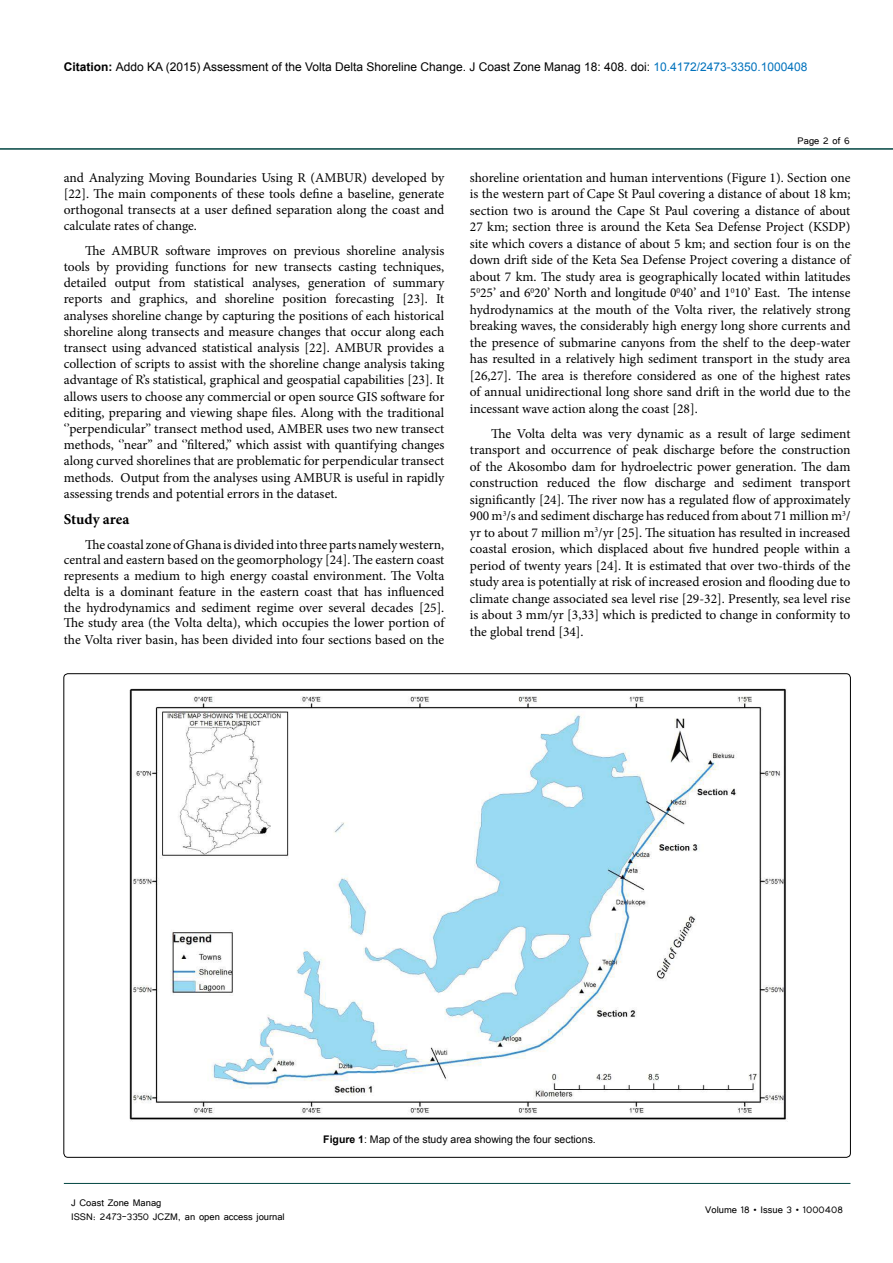
<style>
.page{position:relative;width:893px;height:1263px;background:#fff}
.page>*{position:absolute;margin:0;border:0;box-sizing:border-box;transform-origin:0 0}
.t1{font:700 15px "Minion Pro";letter-spacing:-.005em;color:#000}
.t2{font:13.5px/16.5px "Minion Pro";color:#000;text-align:justify}
.t3{font:12px "Arial";color:#000}
.t4{font:12px/14.4px "Tunga";color:#000}
.t5{font:10.5px "Arial";color:#000}
.s1{font-weight:700}
.s2{color:#0072bc}
</style>
<div class="page">
<hr style="left:0;top:148px;width:893px;height:2px;background:#004440">
<hr style="left:64px;top:1183px;width:786px;height:1px;background:#004440">
<img style="left:129px;top:688px;width:659px;height:434px">
<p class="t3" style="left:64px;top:59px;width:745px"><span class="s1">Citation:</span> Addo KA (2015) Assessment of the Volta Delta Shoreline Change. J Coast Zone Manag 18: 408. doi: <span class="s2">10.4172/2473-3350.1000408</span></p>
<p class="t2" style="left:64px;top:169px;width:382px">and Analyzing Moving Boundaries Using R (AMBUR) developed by [22]. The main components of these tools define a baseline, generate orthogonal transects at a user defined separation along the coast and calculate rates of change.</p>
<p class="t2" style="left:64px;top:242px;width:382px;text-indent:21px">The AMBUR software improves on previous shoreline analysis tools by providing functions for new transects casting techniques, detailed output from statistical analyses, generation of summary reports and graphics, and shoreline position forecasting [23]. It analyses shoreline change by capturing the positions of each historical shoreline along transects and measure changes that occur along each transect using advanced statistical analysis [22]. AMBUR provides a collection of scripts to assist with the shoreline change analysis taking advantage of R’s statistical, graphical and geospatial capabilities [23]. It allows users to choose any commercial or open source GIS software for editing, preparing and viewing shape files. Along with the traditional ‘’perpendicular’’ transect method used, AMBER uses two new transect methods, ‘’near’’ and ‘’filtered,’’ which assist with quantifying changes along curved shorelines that are problematic for perpendicular transect methods. Output from the analyses using AMBUR is useful in rapidly assessing trends and potential errors in the dataset.</p>
<p class="t1" style="left:64px;top:509px;width:67px">Study area</p>
<p class="t2" style="left:64px;top:536px;width:382px;line-height:15.9px;text-indent:21px">The coastal zone of Ghana is divided into three parts namely western, central and eastern based on the geomorphology [24]. The eastern coast represents a medium to high energy coastal environment. The Volta delta is a dominant feature in the eastern coast that has influenced the hydrodynamics and sediment regime over several decades [25].<br>The study area (the Volta delta), which occupies the lower portion of the Volta river basin, has been divided into four sections based on the</p>
<p class="t4" style="left:798px;top:133px;width:54px">Page 2 of 6</p>
<p class="t2" style="left:470px;top:169px;width:382px">shoreline orientation and human interventions (Figure 1). Section one is the western part of Cape St Paul covering a distance of about 18 km; section two is around the Cape St Paul covering a distance of about 27 km; section three is around the Keta Sea Defense Project (KSDP) site which covers a distance of about 5 km; and section four is on the down drift side of the Keta Sea Defense Project covering a distance of about 7 km. The study area is geographically located within latitudes 5<sup>0</sup>25’ and 6<sup>0</sup>20’ North and longitude 0<sup>0</sup>40’ and 1<sup>0</sup>10’ East. The intense hydrodynamics at the mouth of the Volta river, the relatively strong breaking waves, the considerably high energy long shore currents and the presence of submarine canyons from the shelf to the deep-water has resulted in a relatively high sediment transport in the study area [26,27]. The area is therefore considered as one of the highest rates of annual unidirectional long shore sand drift in the world due to the incessant wave action along the coast [28].</p>
<p class="t2" style="left:470px;top:425px;width:382px;text-indent:21px">The Volta delta was very dynamic as a result of large sediment transport and occurrence of peak discharge before the construction of the Akosombo dam for hydroelectric power generation. The dam construction reduced the flow discharge and sediment transport significantly [24]. The river now has a regulated flow of approximately 900 m<sup>3</sup>/s and sediment discharge has reduced from about 71 million m<sup>3</sup>/ yr to about 7 million m<sup>3</sup>/yr [25]. The situation has resulted in increased coastal erosion, which displaced about five hundred people within a period of twenty years [24]. It is estimated that over two-thirds of the study area is potentially at risk of increased erosion and flooding due to climate change associated sea level rise [29-32]. Presently, sea level rise is about 3 mm/yr [3,33] which is predicted to change in conformity to the global trend [34].</p>
<p class="t4" style="left:71px;top:1195px;width:215px">J Coast Zone Manag<br>ISSN: 2473-3350 JCZM, an open access journal</p>
<p class="t5" style="left:323px;top:1132px;width:274px"><span class="s1">Figure 1</span>: Map of the study area showing the four sections.</p>
<p class="t4" style="left:705px;top:1202px;width:139px">Volume 18 • Issue 3 • 1000408</p>
</div>
